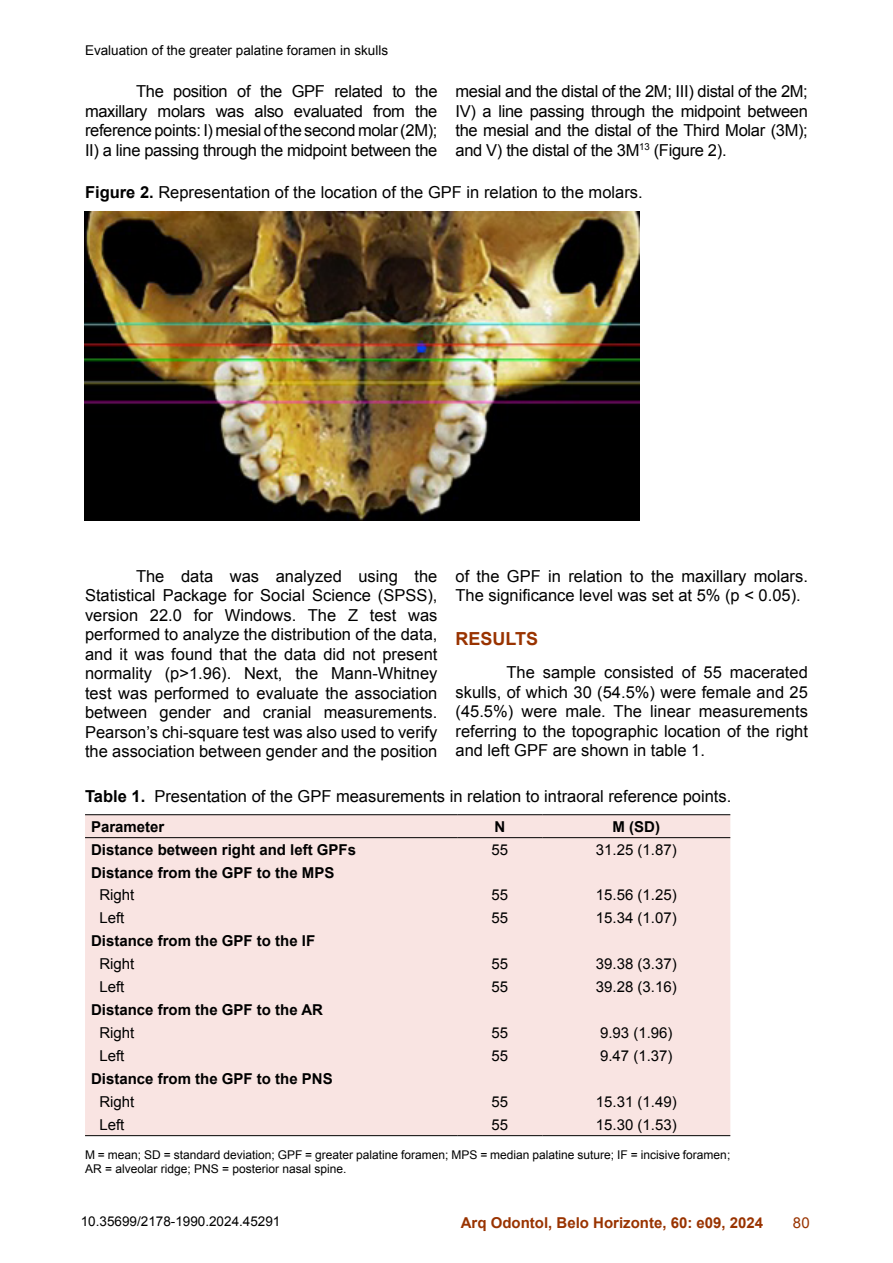
<style>
.page{position:relative;width:893px;height:1263px;background:#fff}
.page>*{position:absolute;margin:0;border:0;box-sizing:border-box;transform-origin:0 0}
.t1{font:700 18px "Arial";color:#930}
.t2{font:16.5px/19.5px "Arial";color:#000;text-align:justify}
.t3{font:15px "Arial";color:#000}
.t4{font:700 15px "Arial";color:#000}
.t5{font:700 15px "Arial";color:#930}
.t6{font:15px "Arial";color:#930}
.t7{font:13.5px "Arial";color:#000}
.t8{font:12px/13.5px "Arial";color:#000}
.s1{font-weight:700}
</style>
<div class="page">
<img style="left:85px;top:212px;width:554px;height:309px">
<div style="left:85px;top:815px;width:645px;height:320px;background:#f9e4e2"></div>
<hr style="left:85px;top:814px;width:372px;height:1px;background:#000">
<hr style="left:457px;top:814px;width:85px;height:1px;background:#000">
<hr style="left:542px;top:814px;width:188px;height:1px;background:#000">
<hr style="left:85px;top:837px;width:372px;height:1px;background:#000">
<hr style="left:457px;top:837px;width:85px;height:1px;background:#000">
<hr style="left:542px;top:837px;width:188px;height:1px;background:#000">
<hr style="left:85px;top:1135px;width:372px;height:1px;background:#000">
<hr style="left:457px;top:1135px;width:85px;height:1px;background:#000">
<hr style="left:542px;top:1135px;width:188px;height:1px;background:#000">
<p class="t7" style="left:85px;top:41px;width:305px">Evaluation of the greater palatine foramen in skulls</p>
<p class="t2" style="left:85px;top:82px;width:354px;text-indent:51px">The position of the GPF related to the maxillary molars was also evaluated from the reference points: I) mesial of the second molar (2M); II) a line passing through the midpoint between the</p>
<p class="t2" style="left:455px;top:82px;width:354px">mesial and the distal of the 2M; III) distal of the 2M; IV) a line passing through the midpoint between the mesial and the distal of the Third Molar (3M); and V) the distal of the 3M<sup>13</sup> (Figure 2).</p>
<p class="t2" style="left:85px;top:183px;width:559px"><span class="s1">Figure 2.</span> Representation of the location of the GPF in relation to the molars.</p>
<p class="t2" style="left:85px;top:566px;width:354px;text-indent:51px">The data was analyzed using the Statistical Package for Social Science (SPSS), version 22.0 for Windows. The Z test was performed to analyze the distribution of the data, and it was found that the data did not present normality (p&gt;1.96). Next, the Mann-Whitney test was performed to evaluate the association between gender and cranial measurements.<br>Pearson’s chi-square test was also used to verify the association between gender and the position</p>
<p class="t2" style="left:455px;top:566px;width:354px">of the GPF in relation to the maxillary molars.<br>The significance level was set at 5% (p &lt; 0.05).</p>
<p class="t1" style="left:455px;top:626px;width:84px">RESULTS</p>
<p class="t2" style="left:455px;top:663px;width:354px;text-indent:51px">The sample consisted of 55 macerated skulls, of which 30 (54.5%) were female and 25 (45.5%) were male. The linear measurements referring to the topographic location of the right and left GPF are shown in table 1.</p>
<p class="t2" style="left:85px;top:786px;width:648px"><span class="s1">Table 1.</span> Presentation of the GPF measurements in relation to intraoral reference points.</p>
<p class="t4" style="left:91px;top:816px;width:75px">Parameter</p>
<p class="t4" style="left:494px;top:816px;width:12px">N</p>
<p class="t4" style="left:613px;top:816px;width:49px">M (SD)</p>
<p class="t4" style="left:91px;top:839px;width:267px">Distance between right and left GPFs</p>
<p class="t3" style="left:491px;top:839px;width:18px">55</p>
<p class="t3" style="left:596px;top:839px;width:82px">31.25 (1.87)</p>
<p class="t4" style="left:91px;top:862px;width:245px">Distance from the GPF to the MPS</p>
<p class="t3" style="left:99px;top:885px;width:37px">Right</p>
<p class="t3" style="left:491px;top:885px;width:18px">55</p>
<p class="t3" style="left:596px;top:885px;width:82px">15.56 (1.25)</p>
<p class="t3" style="left:99px;top:908px;width:27px">Left</p>
<p class="t3" style="left:491px;top:908px;width:18px">55</p>
<p class="t3" style="left:596px;top:908px;width:82px">15.34 (1.07)</p>
<p class="t4" style="left:91px;top:931px;width:226px">Distance from the GPF to the IF</p>
<p class="t3" style="left:99px;top:954px;width:37px">Right</p>
<p class="t3" style="left:491px;top:954px;width:18px">55</p>
<p class="t3" style="left:596px;top:954px;width:82px">39.38 (3.37)</p>
<p class="t3" style="left:99px;top:977px;width:27px">Left</p>
<p class="t3" style="left:491px;top:977px;width:18px">55</p>
<p class="t3" style="left:596px;top:977px;width:82px">39.28 (3.16)</p>
<p class="t4" style="left:91px;top:1000px;width:233px">Distance from the GPF to the AR</p>
<p class="t3" style="left:99px;top:1023px;width:37px">Right</p>
<p class="t3" style="left:491px;top:1023px;width:18px">55</p>
<p class="t3" style="left:600px;top:1023px;width:74px">9.93 (1.96)</p>
<p class="t3" style="left:99px;top:1046px;width:27px">Left</p>
<p class="t3" style="left:491px;top:1046px;width:18px">55</p>
<p class="t3" style="left:600px;top:1046px;width:74px">9.47 (1.37)</p>
<p class="t4" style="left:91px;top:1068px;width:243px">Distance from the GPF to the PNS</p>
<p class="t3" style="left:99px;top:1091px;width:37px">Right</p>
<p class="t3" style="left:491px;top:1091px;width:18px">55</p>
<p class="t3" style="left:596px;top:1091px;width:82px">15.31 (1.49)</p>
<p class="t3" style="left:99px;top:1114px;width:27px">Left</p>
<p class="t3" style="left:491px;top:1114px;width:18px">55</p>
<p class="t3" style="left:596px;top:1114px;width:82px">15.30 (1.53)</p>
<p class="t8" style="left:85px;top:1148px;width:647px">M = mean; SD = standard deviation; GPF = greater palatine foramen; MPS = median palatine suture; IF = incisive foramen;<br>AR = alveolar ridge; PNS = posterior nasal spine.</p>
<p class="t7" style="left:81px;top:1212px;width:201px">10.35699/2178-1990.2024.45291</p>
<p class="t5" style="left:461px;top:1213px;width:304px">Arq Odontol, Belo Horizonte, 60: e09, 2024</p>
<p class="t6" style="left:793px;top:1213px;width:18px">80</p>
</div>
